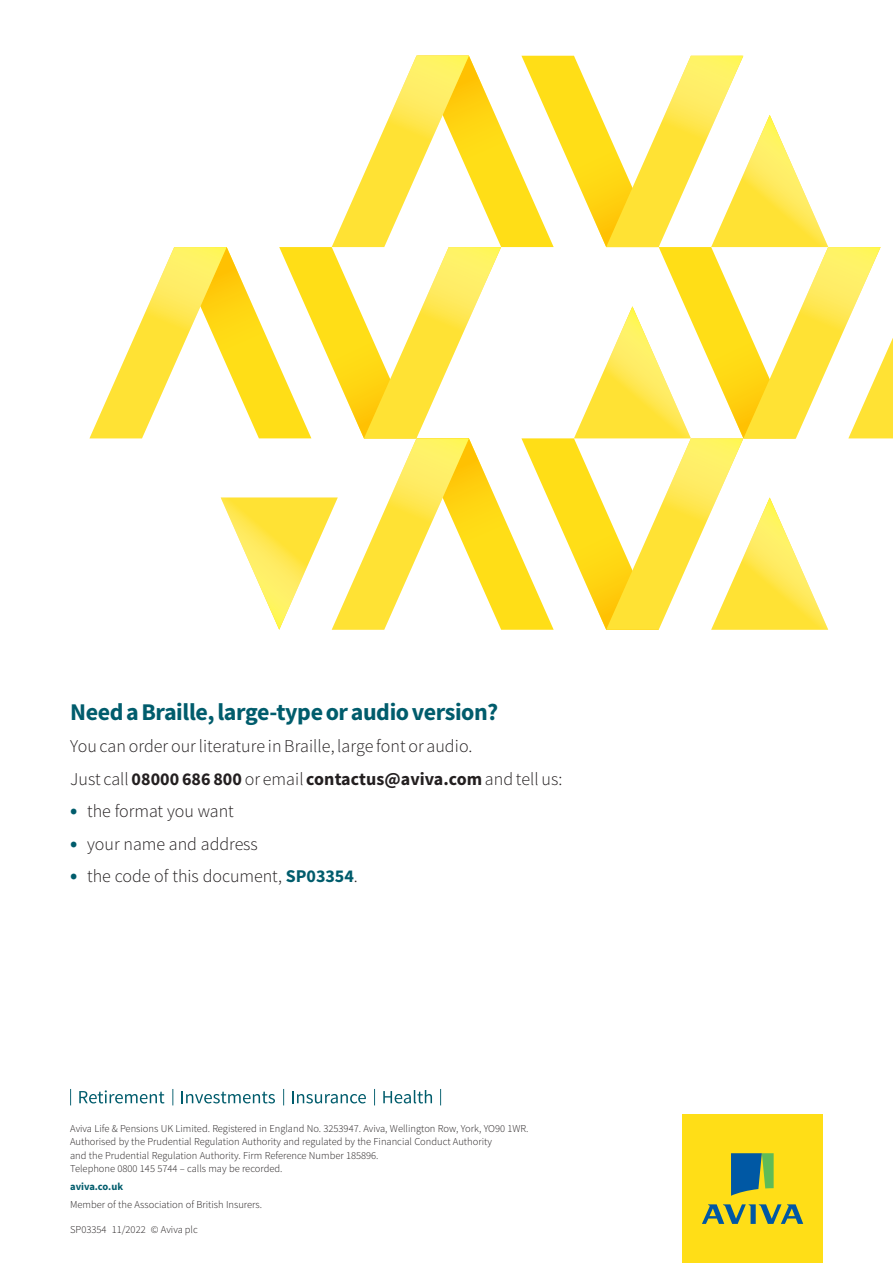
<style>
.page{position:relative;width:893px;height:1263px;background:#fff}
.page>*{position:absolute;margin:0;border:0;box-sizing:border-box;transform-origin:0 0}
.t1{font:700 24px "Source Sans Pro";letter-spacing:-.015em;color:#005c6c}
.t2{font:300 18px/32.5px "Source Sans Pro";letter-spacing:-.005em;color:#231f20}
.t3{font:300 10.5px/13.5px "Source Sans Pro";color:#231f20}
.t4{font:700 10.5px "Source Sans Pro";color:#005c6c}
.s1{font-weight:700}
.s2{font-weight:700;font-size:21px;color:#005c6c}
.s3{font-weight:700;color:#005c6c}
</style>
<div class="page">
<svg style="left:79px;top:1090px;width:85px;height:13px"></svg>
<svg style="left:181px;top:1091px;width:94px;height:12px"></svg>
<svg style="left:292px;top:1091px;width:74px;height:12px"></svg>
<svg style="left:383px;top:1090px;width:49px;height:13px"></svg>
<svg style="left:440px;top:1089px;width:1px;height:16px"></svg>
<svg style="left:374px;top:1089px;width:1px;height:16px"></svg>
<svg style="left:283px;top:1089px;width:1px;height:16px"></svg>
<svg style="left:172px;top:1089px;width:1px;height:16px"></svg>
<svg style="left:70px;top:1089px;width:1px;height:16px"></svg>
<div style="left:682px;top:1114px;width:141px;height:149px;background:#ffde17"></div>
<svg style="left:731px;top:1153px;width:43px;height:43px"></svg>
<svg style="left:702px;top:1204px;width:101px;height:20px"></svg>
<svg style="left:89px;top:56px;width:804px;height:574px"></svg>
<h1 class="t1" style="left:70px;top:695px;width:430px">Need a Braille, large-type or audio version?</h1>
<h2 class="t2" style="left:70px;top:730px;width:494px">You can order our literature in Braille, large font or audio.<br>Just call <span class="s1">08000 686 800</span> or email <span class="s1">contactus@aviva.com</span> and tell us:</h2>
<h2 class="t2" style="left:70px;top:795px;width:165px"><span class="s2">•</span> the format you want</h2>
<h2 class="t2" style="left:70px;top:827px;width:189px"><span class="s2">•</span> your name and address</h2>
<h2 class="t2" style="left:70px;top:860px;width:289px"><span class="s2">•</span> the code of this document, <span class="s3">SP03354</span>.</h2>
<p class="t3" style="left:70px;top:1121px;width:460px">Aviva Life &amp; Pensions UK Limited. Registered in England No. 3253947. Aviva, Wellington Row, York, YO90 1WR.<br>Authorised by the Prudential Regulation Authority and regulated by the Financial Conduct Authority<br>and the Prudential Regulation Authority. Firm Reference Number 185896.<br>Telephone 0800 145 5744 – calls may be recorded.</p>
<p class="t4" style="left:70px;top:1179px;width:54px">aviva.co.uk</p>
<p class="t3" style="left:70px;top:1197px;width:193px">Member of the Association of British Insurers.</p>
<p class="t3" style="left:70px;top:1222px;width:129px">SP03354 11/2022 © Aviva plc</p>
</div>
